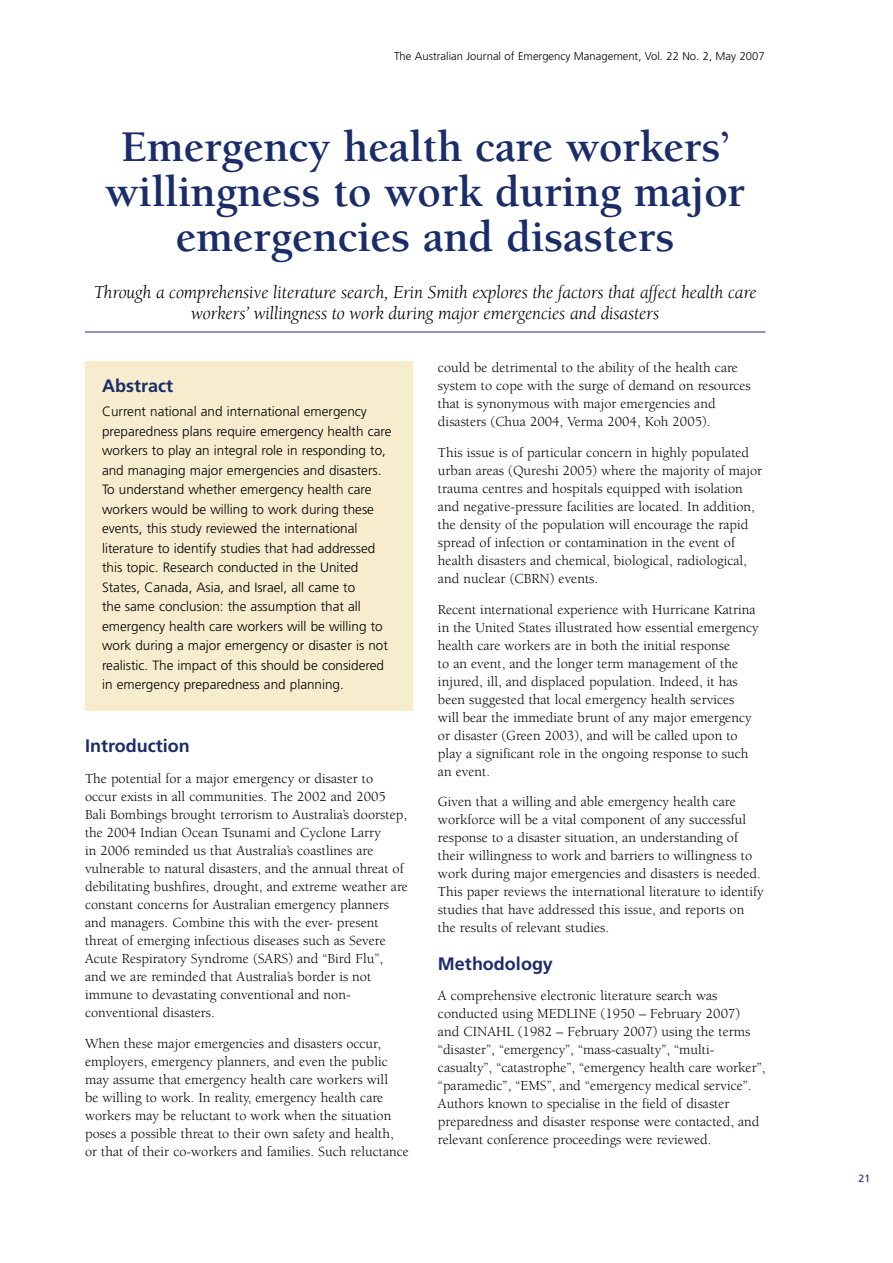
<style>
.page{position:relative;width:893px;height:1263px;background:#fff}
.page>*{position:absolute;margin:0;border:0;box-sizing:border-box;transform-origin:0 0}
.t1{font:700 45px/45px "Berkeley";letter-spacing:-.005em;color:#1a2d68;text-align:center}
.t2{font:italic 18.75px/21px "Berkeley";letter-spacing:-.01em;color:#000;text-align:center}
.t3{font:700 18px "Frutiger";color:#1a2d68}
.t4{font:14.25px/18px "Berkeley";color:#000}
.t5{font:300 13.5px/19.5px "Frutiger";color:#000}
.t6{font:300 11.25px "Frutiger";color:#000}
.t7{font:10.5px "Frutiger";color:#1a2d68}
</style>
<div class="page">
<div style="left:85px;top:361px;width:327px;height:349px;background:#f7ecce"></div>
<hr style="left:85px;top:332px;width:680px;height:1px;background:#1a2d68">
<p class="t6" style="left:394px;top:50px;width:372px">The Australian Journal of Emergency Management, Vol. 22 No. 2, May 2007</p>
<h1 class="t1" style="left:105px;top:125px;width:641px">Emergency health care workers’ willingness to work during major emergencies and disasters</h1>
<h2 class="t2" style="left:94px;top:282px;width:664px">Through a comprehensive literature search, Erin Smith explores the factors that affect health care workers’ willingness to work during major emergencies and disasters</h2>
<p class="t3" style="left:102px;top:376px;width:72px">Abstract</p>
<p class="t5" style="left:102px;top:402px;width:291px">Current national and international emergency preparedness plans require emergency health care workers to play an integral role in responding to, and managing major emergencies and disasters.<br>To understand whether emergency health care workers would be willing to work during these events, this study reviewed the international literature to identify studies that had addressed this topic. Research conducted in the United States, Canada, Asia, and Israel, all came to<br>the same conclusion: the assumption that all emergency health care workers will be willing to work during a major emergency or disaster is not realistic. The impact of this should be considered in emergency preparedness and planning.</p>
<p class="t3" style="left:85px;top:735px;width:106px">Introduction</p>
<p class="t4" style="left:85px;top:769px;width:324px">The potential for a major emergency or disaster to occur exists in all communities. The 2002 and 2005<br>Bali Bombings brought terrorism to Australia’s doorstep, the 2004 Indian Ocean Tsunami and Cyclone Larry<br>in 2006 reminded us that Australia’s coastlines are vulnerable to natural disasters, and the annual threat of debilitating bushfires, drought, and extreme weather are constant concerns for Australian emergency planners and managers. Combine this with the ever- present threat of emerging infectious diseases such as Severe Acute Respiratory Syndrome (SARS) and “Bird Flu”, and we are reminded that Australia’s border is not immune to devastating conventional and non&shy;conventional disasters.</p>
<p class="t4" style="left:85px;top:1034px;width:325px">When these major emergencies and disasters occur, employers, emergency planners, and even the public may assume that emergency health care workers will<br>be willing to work. In reality, emergency health care workers may be reluctant to work when the situation poses a possible threat to their own safety and health, or that of their co-workers and families. Such reluctance</p>
<p class="t4" style="left:438px;top:359px;width:314px">could be detrimental to the ability of the health care system to cope with the surge of demand on resources that is synonymous with major emergencies and disasters (Chua 2004, Verma 2004, Koh 2005).</p>
<p class="t4" style="left:438px;top:444px;width:326px">This issue is of particular concern in highly populated urban areas (Qureshi 2005) where the majority of major trauma centres and hospitals equipped with isolation and negative-pressure facilities are located. In addition, the density of the population will encourage the rapid spread of infection or contamination in the event of health disasters and chemical, biological, radiological, and nuclear (CBRN) events.</p>
<p class="t4" style="left:438px;top:600px;width:322px">Recent international experience with Hurricane Katrina in the United States illustrated how essential emergency health care workers are in both the initial response<br>to an event, and the longer term management of the injured, ill, and displaced population. Indeed, it has been suggested that local emergency health services will bear the immediate brunt of any major emergency or disaster (Green 2003), and will be called upon to play a significant role in the ongoing response to such an event.</p>
<p class="t4" style="left:438px;top:793px;width:327px">Given that a willing and able emergency health care workforce will be a vital component of any successful response to a disaster situation, an understanding of their willingness to work and barriers to willingness to work during major emergencies and disasters is needed.<br>This paper reviews the international literature to identify studies that have addressed this issue, and reports on the results of relevant studies.</p>
<p class="t3" style="left:438px;top:953px;width:117px">Methodology</p>
<p class="t4" style="left:438px;top:987px;width:329px">A comprehensive electronic literature search was conducted using MEDLINE (1950 – February 2007)<br>and CINAHL (1982 – February 2007) using the terms “disaster”, “emergency”, “mass-casualty”, “multi&shy;casualty”, “catastrophe”, “emergency health care worker”, “paramedic”, “EMS”, and “emergency medical service”.<br>Authors known to specialise in the field of disaster preparedness and disaster response were contacted, and relevant conference proceedings were reviewed.</p>
<p class="t7" style="left:858px;top:1172px;width:13px">21</p>
</div>
